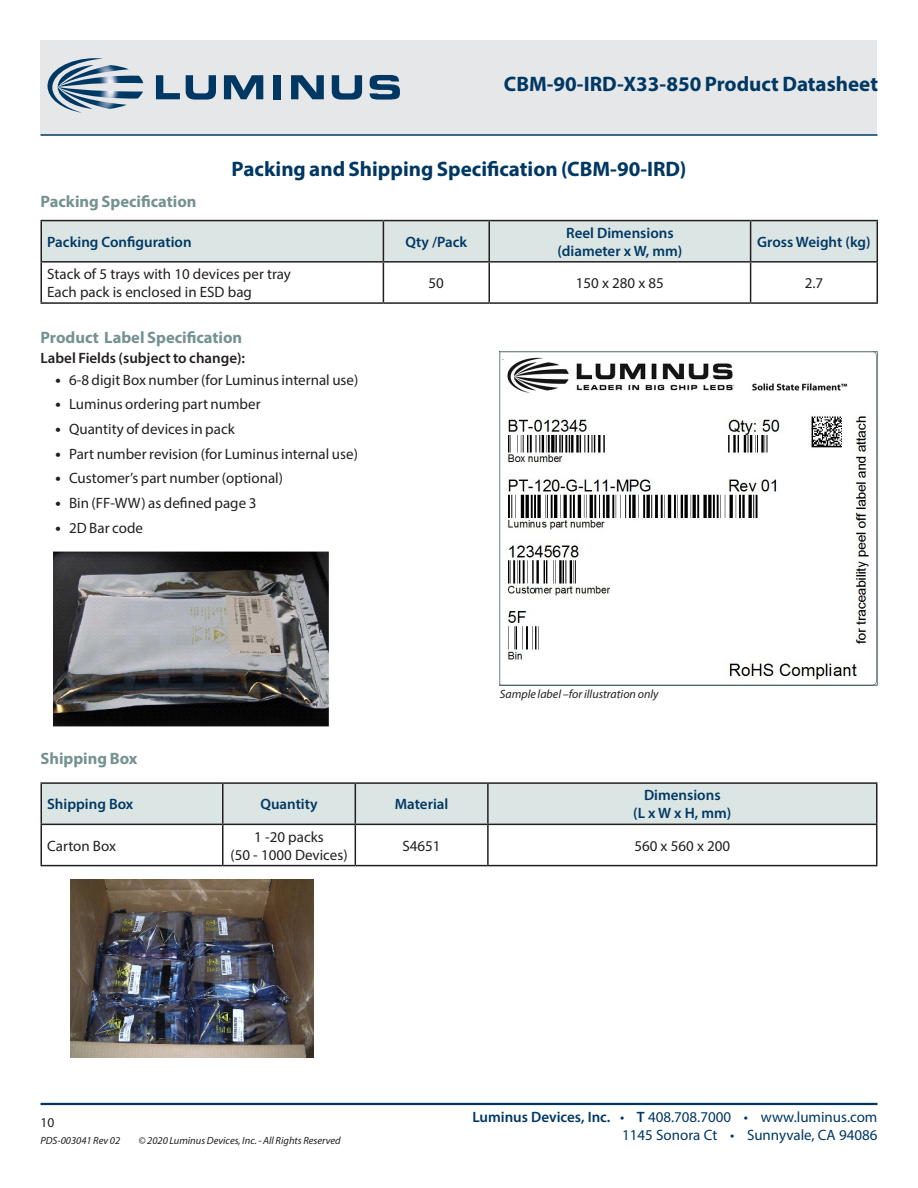
<style>
.page{position:relative;width:918px;height:1188px;background:#fff}
.page>*{position:absolute;margin:0;border:0;box-sizing:border-box;transform-origin:0 0}
.t1{font:700 21px "Myriad Pro";color:#003863}
.t2{font:700 16.5px "Myriad Pro";color:#749291}
.t3{font:15px/18px "Myriad Pro";color:#231f20;text-align:center}
.t4{font:600 15px/18px "Myriad Pro";color:#003863;text-align:center}
.t5{font:15px/18px "Myriad Pro";color:#003863;text-align:right}
.t6{font:600 15px "Myriad Pro";color:#231f20}
.t7{font:13.5px "Myriad Pro";color:#231f20}
.t8{font:italic 12px "Myriad Pro";color:#231f20}
.t9{font:italic 10.5px "Myriad Pro";color:#231f20}
.s1{font-family:"Trebuchet MS"}
.s2{font-weight:600}
</style>
<div class="page">
<div style="left:40px;top:40px;width:838px;height:95px;background:#e6e7e9"></div>
<hr style="left:40px;top:1103px;width:838px;height:2px;background:#003863">
<hr style="left:40px;top:134px;width:838px;height:2px;background:#003863">
<svg style="left:48px;top:58px;width:95px;height:55px"></svg>
<svg style="left:156px;top:75px;width:24px;height:24px"></svg>
<svg style="left:186px;top:75px;width:30px;height:25px"></svg>
<svg style="left:224px;top:75px;width:39px;height:24px"></svg>
<div style="left:273px;top:75px;width:8px;height:24px;background:#003863"></div>
<svg style="left:291px;top:75px;width:33px;height:24px"></svg>
<svg style="left:332px;top:75px;width:30px;height:25px"></svg>
<svg style="left:370px;top:75px;width:30px;height:25px"></svg>
<div style="left:42px;top:784px;width:834px;height:40px;background:#dbe5e4"></div>
<hr style="left:40px;top:825px;width:2px;height:40px;background:#231f20">
<hr style="left:222px;top:825px;width:2px;height:40px;background:#231f20">
<hr style="left:355px;top:825px;width:1px;height:40px;background:#231f20">
<hr style="left:487px;top:825px;width:2px;height:40px;background:#231f20">
<hr style="left:876px;top:825px;width:2px;height:40px;background:#231f20">
<hr style="left:40px;top:865px;width:183px;height:1px;background:#231f20">
<hr style="left:223px;top:865px;width:132px;height:1px;background:#231f20">
<hr style="left:355px;top:865px;width:133px;height:1px;background:#231f20">
<hr style="left:488px;top:865px;width:390px;height:1px;background:#231f20">
<hr style="left:40px;top:782px;width:183px;height:2px;background:#231f20">
<hr style="left:40px;top:784px;width:2px;height:40px;background:#231f20">
<hr style="left:223px;top:782px;width:132px;height:2px;background:#231f20">
<hr style="left:222px;top:784px;width:2px;height:40px;background:#231f20">
<hr style="left:355px;top:782px;width:133px;height:2px;background:#231f20">
<hr style="left:355px;top:784px;width:1px;height:40px;background:#231f20">
<hr style="left:488px;top:782px;width:390px;height:2px;background:#231f20">
<hr style="left:487px;top:784px;width:2px;height:40px;background:#231f20">
<hr style="left:876px;top:784px;width:2px;height:40px;background:#231f20">
<hr style="left:40px;top:824px;width:183px;height:1px;background:#231f20">
<hr style="left:223px;top:824px;width:132px;height:1px;background:#231f20">
<hr style="left:355px;top:824px;width:133px;height:1px;background:#231f20">
<hr style="left:488px;top:824px;width:390px;height:1px;background:#231f20">
<div style="left:42px;top:221px;width:835px;height:40px;background:#dbe5e4"></div>
<hr style="left:40px;top:263px;width:2px;height:39px;background:#231f20">
<hr style="left:383px;top:263px;width:1px;height:39px;background:#231f20">
<hr style="left:488px;top:263px;width:2px;height:39px;background:#231f20">
<hr style="left:750px;top:263px;width:1px;height:39px;background:#231f20">
<hr style="left:877px;top:263px;width:1px;height:39px;background:#231f20">
<hr style="left:40px;top:302px;width:343px;height:2px;background:#231f20">
<hr style="left:383px;top:302px;width:106px;height:2px;background:#231f20">
<hr style="left:489px;top:302px;width:262px;height:2px;background:#231f20">
<hr style="left:751px;top:302px;width:127px;height:2px;background:#231f20">
<hr style="left:40px;top:220px;width:343px;height:1px;background:#231f20">
<hr style="left:40px;top:221px;width:2px;height:40px;background:#231f20">
<hr style="left:383px;top:220px;width:106px;height:1px;background:#231f20">
<hr style="left:383px;top:221px;width:1px;height:40px;background:#231f20">
<hr style="left:489px;top:220px;width:262px;height:1px;background:#231f20">
<hr style="left:488px;top:221px;width:2px;height:40px;background:#231f20">
<hr style="left:751px;top:220px;width:127px;height:1px;background:#231f20">
<hr style="left:750px;top:221px;width:1px;height:40px;background:#231f20">
<hr style="left:877px;top:221px;width:1px;height:40px;background:#231f20">
<hr style="left:40px;top:261px;width:343px;height:2px;background:#231f20">
<hr style="left:383px;top:261px;width:106px;height:2px;background:#231f20">
<hr style="left:489px;top:261px;width:262px;height:2px;background:#231f20">
<hr style="left:751px;top:261px;width:127px;height:2px;background:#231f20">
<img style="left:54px;top:552px;width:276px;height:174px">
<img style="left:70px;top:879px;width:243px;height:178px">
<img style="left:502px;top:353px;width:374px;height:331px">
<div style="left:499px;top:351px;width:379px;height:335px;border:1px solid #749291"></div>
<h1 class="t1" style="left:504px;top:70px;width:376px">CBM-90-IRD-X33-850 Product Datasheet</h1>
<p class="t2" style="left:40px;top:190px;width:158px">Packing Specification</p>
<h1 class="t1" style="left:232px;top:156px;width:456px">Packing and Shipping Specification (CBM-90-IRD)</h1>
<p class="t4" style="left:47px;top:232px;width:146px">Packing Configuration</p>
<p class="t4" style="left:405px;top:232px;width:63px">Qty /Pack</p>
<p class="t4" style="left:557px;top:223px;width:127px">Reel Dimensions (diameter x W, mm)</p>
<p class="t4" style="left:757px;top:232px;width:115px">Gross Weight (kg)</p>
<p class="t3" style="left:47px;top:265px;width:245px;text-align:left">Stack of 5 trays with 10 devices per tray<br>Each pack is enclosed in ESD bag</p>
<p class="t3" style="left:429px;top:274px;width:17px">50</p>
<p class="t3" style="left:576px;top:274px;width:90px">150 x 280 x 85</p>
<p class="t3" style="left:805px;top:274px;width:20px">2.7</p>
<p class="t2" style="left:40px;top:327px;width:203px">Product Label Specification</p>
<p class="t6" style="left:40px;top:348px;width:206px">Label Fields (subject to change):</p>
<p class="t3" style="left:54px;top:370px;width:306px"><span class="s1">•</span> 6-8 digit Box number (for Luminus internal use)</p>
<p class="t3" style="left:54px;top:395px;width:208px"><span class="s1">•</span> Luminus ordering part number</p>
<p class="t3" style="left:54px;top:420px;width:182px"><span class="s1">•</span> Quantity of devices in pack</p>
<p class="t3" style="left:54px;top:444px;width:305px"><span class="s1">•</span> Part number revision (for Luminus internal use)</p>
<p class="t3" style="left:54px;top:469px;width:231px"><span class="s1">•</span> Customer’s part number (optional)</p>
<p class="t3" style="left:54px;top:494px;width:204px"><span class="s1">•</span> Bin (FF-WW) as defined page 3</p>
<p class="t3" style="left:54px;top:519px;width:90px"><span class="s1">•</span> 2D Bar code</p>
<p class="t8" style="left:500px;top:686px;width:160px">Sample label –for illustration only</p>
<p class="t2" style="left:40px;top:748px;width:99px">Shipping Box</p>
<p class="t4" style="left:47px;top:795px;width:88px">Shipping Box</p>
<p class="t4" style="left:260px;top:795px;width:59px">Quantity</p>
<p class="t4" style="left:395px;top:795px;width:55px">Material</p>
<p class="t4" style="left:633px;top:786px;width:100px">Dimensions<br>(L x W x H, mm)</p>
<p class="t3" style="left:47px;top:836px;width:70px">Carton Box</p>
<p class="t3" style="left:230px;top:827px;width:119px">1 -20 packs<br>(50 - 1000 Devices)</p>
<p class="t3" style="left:403px;top:836px;width:40px">S4651</p>
<p class="t3" style="left:634px;top:836px;width:97px">560 x 560 x 200</p>
<p class="t7" style="left:40px;top:1115px;width:15px">10</p>
<p class="t9" style="left:40px;top:1134px;width:81px">PDS-003041 Rev 02</p>
<p class="t9" style="left:139px;top:1134px;width:204px">© 2020 Luminus Devices, Inc. - All Rights Reserved</p>
<p class="t5" style="left:472px;top:1108px;width:407px"><span class="s2">Luminus Devices, Inc.</span> • <span class="s2">T</span> 408.708.7000 • www.luminus.com<br>1145 Sonora Ct • Sunnyvale, CA 94086</p>
</div>
